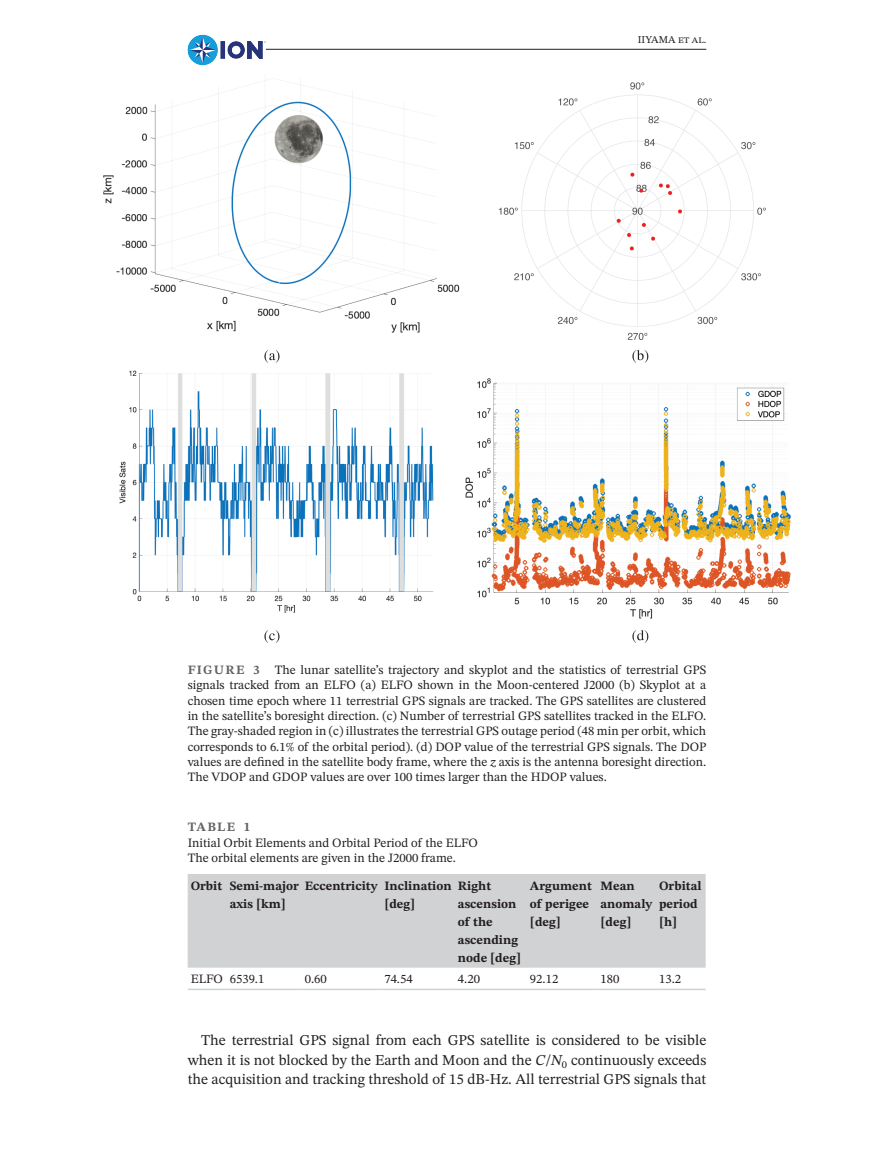
<style>
.page{position:relative;width:894px;height:1174px;background:#fff}
.page>*{position:absolute;margin:0;border:0;box-sizing:border-box;transform-origin:0 0}
.Body_text_indent{font:15px/19.5px "STIX Two Text";color:#231f20;text-align:justify}
.Figure_Caption{font:12.75px/15.3px "STIX Two Text";color:#231f20;text-align:justify}
.Table_Head{font:700 12.75px/18px "STIX Two Text";color:#231f20}
.Table_Caption_First{font:12.75px "STIX Two Text";color:#231f20}
.Table_Caption{font:12.75px "STIX Two Text";color:#231f20}
.Table_text{font:12.75px "STIX Two Text";color:#231f20}
.Table_Number{font:700 12.75px "STIX Two Text";letter-spacing:.1em;color:#636366}
.t1{font:10.5px "STIX Two Text";color:#231f20}
.s1{font-weight:700;color:#636366}
.s2{font-style:italic}
</style>
<div class="page">
<hr style="left:188px;top:49px;width:518px;height:1px;background:#231f20">
<img style="left:188px;top:35px;width:78px;height:31px">
<div style="left:188px;top:874px;width:517px;height:94px;background:#d1d2d4"></div>
<hr style="left:188px;top:989px;width:38px;height:1px;background:#d1d2d4">
<hr style="left:226px;top:989px;width:76px;height:1px;background:#d1d2d4">
<hr style="left:302px;top:989px;width:79px;height:1px;background:#d1d2d4">
<hr style="left:381px;top:989px;width:73px;height:1px;background:#d1d2d4">
<hr style="left:454px;top:989px;width:72px;height:1px;background:#d1d2d4">
<hr style="left:526px;top:989px;width:71px;height:1px;background:#d1d2d4">
<hr style="left:597px;top:989px;width:59px;height:1px;background:#d1d2d4">
<hr style="left:656px;top:989px;width:49px;height:1px;background:#d1d2d4">
<img style="left:104px;top:78px;width:686px;height:564px">
<p class="t1" style="left:637px;top:32px;width:70px">IIYAMA et al.</p>
<p class="Figure_Caption" style="left:188px;top:662px;width:520px"><span class="s1">FIGURE 3</span> The lunar satellite’s trajectory and skyplot and the statistics of terrestrial GPS signals tracked from an ELFO (a) ELFO shown in the Moon-centered J2000 (b) Skyplot at a chosen time epoch where 11 terrestrial GPS signals are tracked. The GPS satellites are clustered in the satellite’s boresight direction. (c) Number of terrestrial GPS satellites tracked in the ELFO.<br>The gray-shaded region in (c) illustrates the terrestrial GPS outage period (48 min per orbit, which corresponds to 6.1% of the orbital period). (d) DOP value of the terrestrial GPS signals. The DOP values are defined in the satellite body frame, where the <span class="s2">z</span> axis is the antenna boresight direction.<br>The VDOP and GDOP values are over 100 times larger than the HDOP values.</p>
<p class="Table_Number" style="left:188px;top:818px;width:64px">TABLE 1</p>
<p class="Table_Caption_First" style="left:188px;top:833px;width:291px">Initial Orbit Elements and Orbital Period of the ELFO</p>
<p class="Table_Caption" style="left:188px;top:849px;width:270px">The orbital elements are given in the J2000 frame.</p>
<p class="Table_Head" style="left:190px;top:876px;width:33px">Orbit</p>
<p class="Table_Head" style="left:230px;top:876px;width:71px">Semi-major axis [km]</p>
<p class="Table_Head" style="left:304px;top:876px;width:74px">Eccentricity</p>
<p class="Table_Head" style="left:384px;top:876px;width:69px">Inclination [deg]</p>
<p class="Table_Head" style="left:458px;top:876px;width:65px">Right ascension of the ascending node [deg]</p>
<p class="Table_Head" style="left:530px;top:876px;width:63px">Argument of perigee [deg]</p>
<p class="Table_Head" style="left:600px;top:876px;width:53px">Mean anomaly [deg]</p>
<p class="Table_Head" style="left:658px;top:876px;width:44px">Orbital period [h]</p>
<p class="Table_text" style="left:190px;top:970px;width:34px">ELFO</p>
<p class="Table_text" style="left:230px;top:970px;width:36px">6539.1</p>
<p class="Table_text" style="left:304px;top:970px;width:24px">0.60</p>
<p class="Table_text" style="left:384px;top:970px;width:30px">74.54</p>
<p class="Table_text" style="left:458px;top:970px;width:24px">4.20</p>
<p class="Table_text" style="left:530px;top:970px;width:30px">92.12</p>
<p class="Table_text" style="left:600px;top:970px;width:20px">180</p>
<p class="Table_text" style="left:658px;top:970px;width:24px">13.2</p>
<p class="Body_text_indent" style="left:188px;top:1030px;width:520px;text-indent:14px">The terrestrial GPS signal from each GPS satellite is considered to be visible when it is not blocked by the Earth and Moon and the <span class="s2">C</span>/<span class="s2">N</span><sub>0</sub> continuously exceeds the acquisition and tracking threshold of 15 dB-Hz. All terrestrial GPS signals that</p>
</div>
